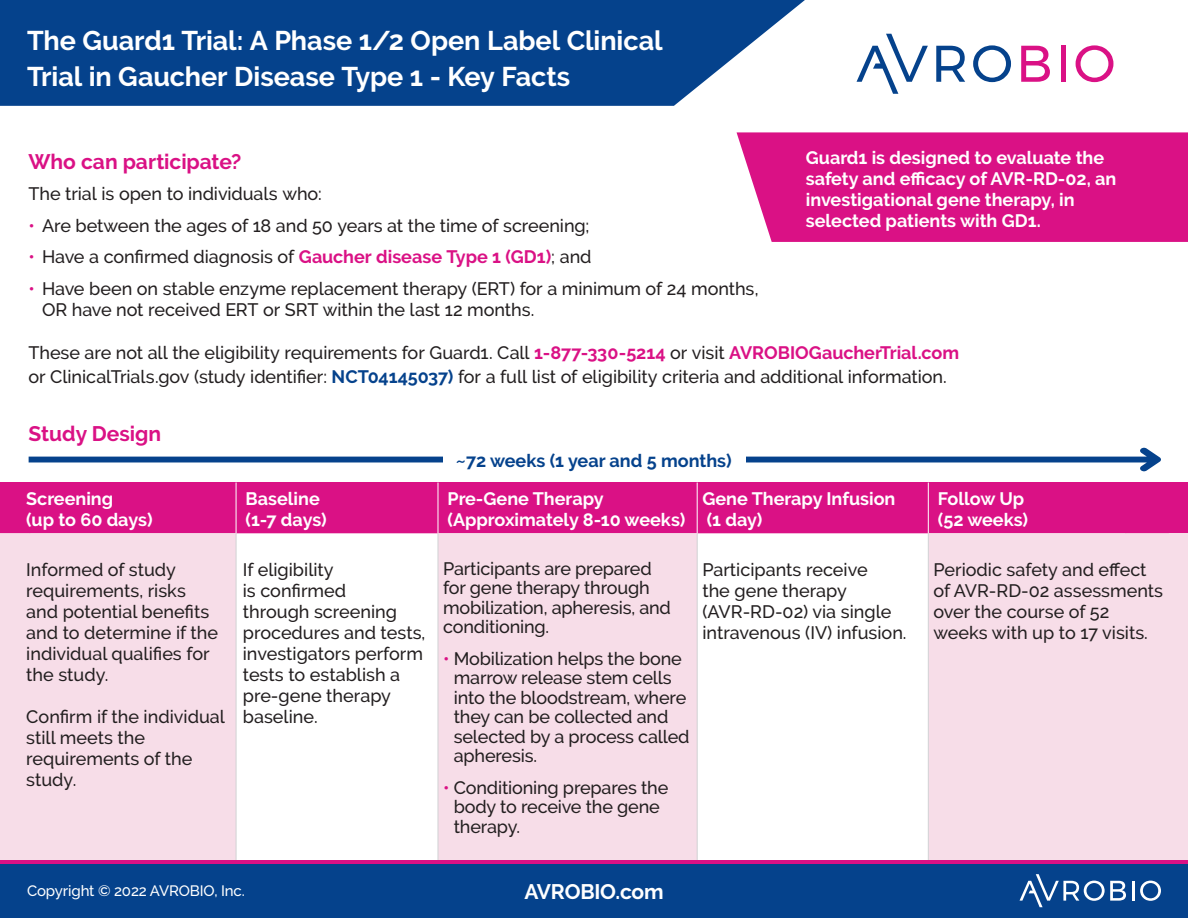
<style>
.page{position:relative;width:1188px;height:918px;background:#fff}
.page>*{position:absolute;margin:0;border:0;box-sizing:border-box;transform-origin:0 0}
.t1{font:700 27px/36px "Raleway";letter-spacing:-.005em;color:#fff}
.t2{font:700 21px "Raleway";color:#da1185}
.t3{font:700 21px "Raleway";letter-spacing:-.01em;color:#fff}
.t4{font:500 18px/21px "Raleway";letter-spacing:-.005em;color:#231f20}
.t5{font:700 18px/21px "Raleway";color:#fff}
.t6{font:700 18px "Raleway";color:#05428c}
.t7{font:500 15px "Raleway";letter-spacing:-.01em;color:#fff}
.s1{color:#da1185}
.s2{font-weight:700;color:#da1185}
.s3{font-weight:700;color:#05428c}
</style>
<div class="page">
<div style="left:0;top:483px;width:1168px;height:50px;background:#da1185"></div>
<svg style="left:0;top:533px;width:1020px;height:327px;fill:#f7dde8"></svg>
<hr style="left:236px;top:483px;width:1px;height:50px;background:#fff">
<hr style="left:438px;top:483px;width:1px;height:50px;background:#fff">
<hr style="left:697px;top:483px;width:1px;height:50px;background:#fff">
<hr style="left:928px;top:483px;width:1px;height:50px;background:#fff">
<hr style="left:236px;top:533px;width:1px;height:385px;background:#d1d2d4">
<hr style="left:438px;top:533px;width:1px;height:385px;background:#d1d2d4">
<hr style="left:697px;top:533px;width:1px;height:385px;background:#d1d2d4">
<hr style="left:928px;top:533px;width:1px;height:385px;background:#d1d2d4">
<div style="left:0;top:862px;width:1188px;height:56px;background:#05428c"></div>
<hr style="left:0;top:860px;width:1188px;height:4px;background:#da1185">
<svg style="left:1020px;top:509px;width:168px;height:399px"></svg>
<div style="left:737px;top:132px;width:451px;height:110px;background:#da1185"></div>
<svg style="left:0;top:0;width:805px;height:106px;fill:#05428c"></svg>
<svg style="left:936px;top:46px;width:29px;height:36px"></svg>
<svg style="left:973px;top:45px;width:38px;height:37px"></svg>
<svg style="left:1021px;top:46px;width:29px;height:36px"></svg>
<div style="left:1061px;top:46px;width:5px;height:36px;background:#da1185"></div>
<svg style="left:1076px;top:45px;width:37px;height:37px"></svg>
<svg style="left:857px;top:34px;width:71px;height:60px"></svg>
<svg style="left:29px;top:448px;width:1132px;height:23px"></svg>
<div style="left:443px;top:441px;width:302px;height:35px;background:#fff"></div>
<p class="t1" style="left:27px;top:22px;width:637px">The Guard1 Trial: A Phase 1/2 Open Label Clinical<br>Trial in Gaucher Disease Type 1 - Key Facts</p>
<p class="t2" style="left:28px;top:149px;width:214px">Who can participate?</p>
<p class="t4" style="left:28px;top:183px;width:295px">The trial is open to individuals who:</p>
<p class="t4" style="left:28px;top:215px;width:563px"><span class="s1">•</span> Are between the ages of 18 and 50 years at the time of screening;</p>
<p class="t4" style="left:28px;top:246px;width:565px"><span class="s1">•</span> Have a confirmed diagnosis of <span class="s2">Gaucher disease Type 1 (GD1)</span>; and</p>
<p class="t4" style="left:42px;top:278px;width:718px;text-indent:-14px"><span class="s1">•</span> Have been on stable enzyme replacement therapy (ERT) for a minimum of 24 months,<br>OR have not received ERT or SRT within the last 12 months.</p>
<p class="t5" style="left:806px;top:147px;width:312px">Guard1 is designed to evaluate the safety and efficacy of AVR-RD-02, an investigational gene therapy, in</p>
<p class="t5" style="left:806px;top:210px;width:236px">selected patients with GD1.</p>
<p class="t4" style="left:28px;top:342px;width:932px">These are not all the eligibility requirements for Guard1. Call <span class="s2">1-877-330-5214</span> or visit <span class="s2">AVROBIOGaucherTrial.com</span></p>
<p class="t4" style="left:28px;top:366px;width:920px">or ClinicalTrials.gov (study identifier: <span class="s3">NCT04145037)</span> for a full list of eligibility criteria and additional information.</p>
<p class="t2" style="left:28px;top:421px;width:134px">Study Design</p>
<p class="t6" style="left:456px;top:450px;width:277px">~72 weeks (1 year and 5 months)</p>
<p class="t5" style="left:26px;top:488px;width:128px">Screening<br>(up to 60 days)</p>
<p class="t5" style="left:246px;top:488px;width:83px">Baseline (1-7 days)</p>
<p class="t5" style="left:447px;top:488px;width:240px">Pre-Gene Therapy (Approximately 8-10 weeks)</p>
<p class="t5" style="left:702px;top:488px;width:195px">Gene Therapy Infusion (1 day)</p>
<p class="t5" style="left:938px;top:488px;width:92px">Follow Up (52 weeks)</p>
<p class="t4" style="left:26px;top:560px;width:193px">Informed of study requirements, risks and potential benefits and to determine if the individual qualifies for the study.</p>
<p class="t4" style="left:26px;top:707px;width:200px">Confirm if the individual still meets the requirements of the study.</p>
<p class="t4" style="left:243px;top:560px;width:184px">If eligibility<br>is confirmed<br>through screening procedures and tests, investigators perform tests to establish a pre-gene therapy baseline.</p>
<p class="t4" style="left:443px;top:559px;width:229px;line-height:19.5px">Participants are prepared for gene therapy through mobilization, apheresis, and conditioning.</p>
<p class="t4" style="left:702px;top:560px;width:206px">Participants receive<br>the gene therapy (AVR-RD-02) via single intravenous (IV) infusion.</p>
<p class="t4" style="left:933px;top:560px;width:231px">Periodic safety and effect of AVR-RD-02 assessments over the course of 52 weeks with up to 17 visits.</p>
<p class="t4" style="left:454px;top:649px;width:237px;line-height:19.5px;text-indent:-11px"><span class="s1">•</span> Mobilization helps the bone marrow release stem cells into the bloodstream, where they can be collected and selected by a process called apheresis.</p>
<p class="t4" style="left:454px;top:778px;width:216px;line-height:19.5px;text-indent:-11px"><span class="s1">•</span> Conditioning prepares the body to receive the gene therapy.</p>
<p class="t7" style="left:27px;top:882px;width:219px">Copyright © 2022 AVROBIO, Inc.</p>
<p class="t3" style="left:524px;top:880px;width:141px">AVROBIO.com</p>
</div>
